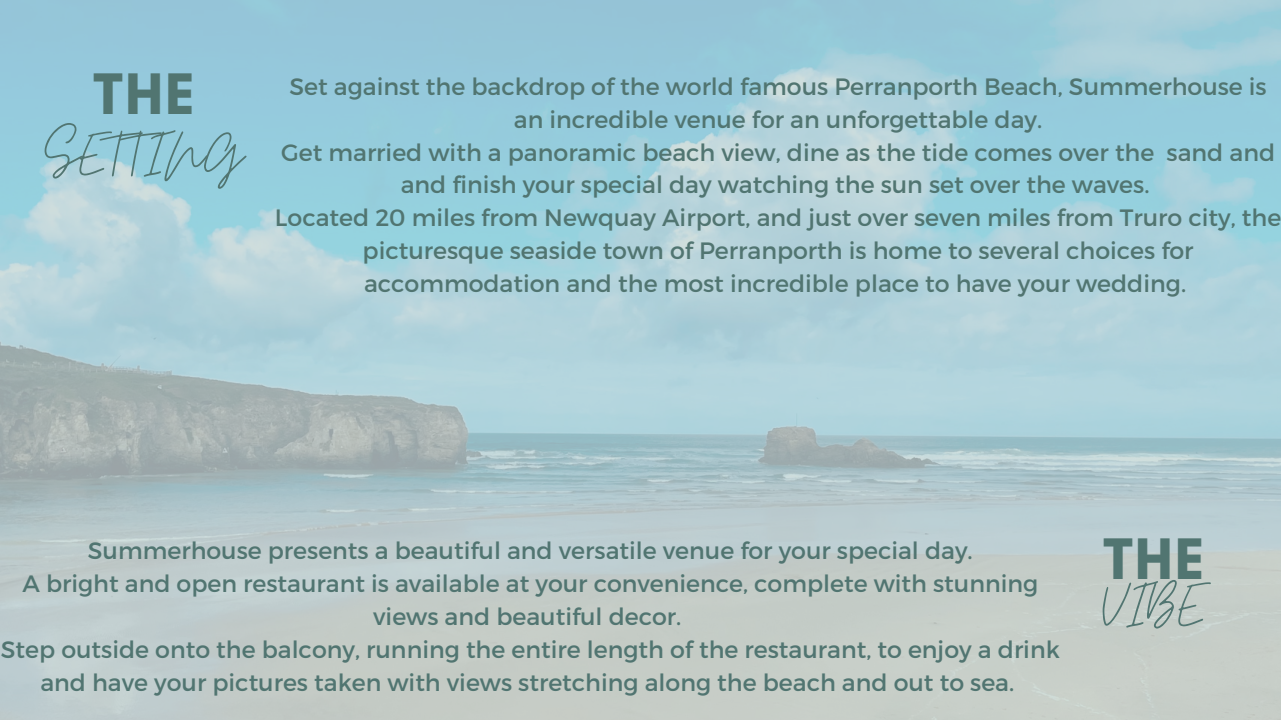
<style>
.page{position:relative;width:1281px;height:720px;background:#fff}
.page>*{position:absolute;margin:0;border:0;box-sizing:border-box;transform-origin:0 0}
.t1{font:68.88px "Moon Time";color:#517571}
.t2{font:700 49.25px "League Spartan";letter-spacing:.05em;color:#517571}
.t3{font:23.62px/32.9px "Montserrat";color:#517571;text-align:center}
</style>
<div class="page">
<p class="t2" style="left:94px;top:70px;width:102px">THE</p>
<p class="t1" style="left:45px;top:112px;width:200px">SET ING</p>
<p class="t3" style="left:289px;top:69px;width:979px">Set against the backdrop of the world famous Perranporth Beach, Summerhouse is an incredible venue for an unforgettable day.</p>
<p class="t3" style="left:281px;top:135px;width:995px">Get married with a panoramic beach view, dine as the tide comes over the sand and and finish your special day watching the sun set over the waves.</p>
<p class="t3" style="left:275px;top:200px;width:1008px">Located 20 miles from Newquay Airport, and just over seven miles from Truro city, the picturesque seaside town of Perranporth is home to several choices for accommodation and the most incredible place to have your wedding.</p>
<p class="t3" style="left:88px;top:533px;width:886px">Summerhouse presents a beautiful and versatile venue for your special day.</p>
<p class="t3" style="left:22px;top:566px;width:1017px">A bright and open restaurant is available at your convenience, complete with stunning views and beautiful decor.</p>
<p class="t3" style="left:1px;top:632px;width:1060px">Step outside onto the balcony, running the entire length of the restaurant, to enjoy a drink and have your pictures taken with views stretching along the beach and out to sea.</p>
<p class="t2" style="left:1103px;top:534px;width:102px">THE</p>
<p class="t1" style="left:1102px;top:563px;width:103px">VIBE</p>
</div>
